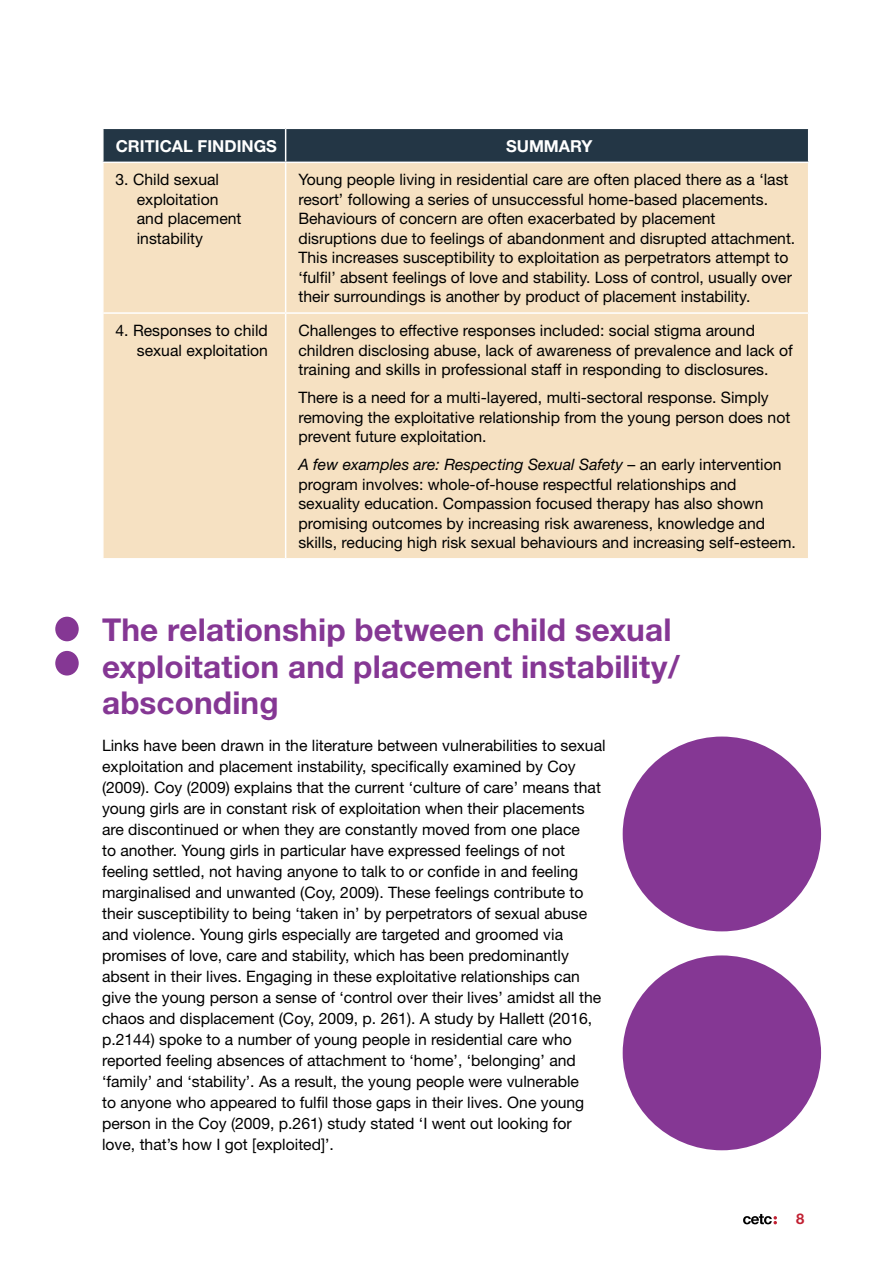
<style>
.page{position:relative;width:893px;height:1263px;background:#fff}
.page>*{position:absolute;margin:0;border:0;box-sizing:border-box;transform-origin:0 0}
.t1{font:700 31.5px/36.3px "Helvetica Neue";letter-spacing:.005em;color:#853794}
.t2{font:700 16.5px "Helvetica Neue";color:#fff}
.t3{font:15.75px/21px "Helvetica Neue";color:#000}
.t4{font:700 14.7px "Helvetica Neue";color:#c12032}
.s1{font-style:italic}
</style>
<div class="page">
<svg style="left:743px;top:1214px;width:34px;height:10px"></svg>
<div style="left:104px;top:129px;width:704px;height:33px;background:#233645"></div>
<div style="left:104px;top:163px;width:704px;height:395px;background:#f6e1c2"></div>
<hr style="left:285px;top:163px;width:1px;height:149px;background:#fff">
<hr style="left:102px;top:312px;width:184px;height:2px;background:#fff">
<hr style="left:286px;top:312px;width:523px;height:2px;background:#fff">
<hr style="left:285px;top:314px;width:1px;height:244px;background:#fff">
<hr style="left:285px;top:129px;width:1px;height:33px;background:#fff">
<div style="left:55px;top:617px;width:24px;height:24px;background:#853794;border-radius:50%"></div>
<div style="left:55px;top:651px;width:24px;height:24px;background:#853794;border-radius:50%"></div>
<div style="left:623px;top:736px;width:198px;height:195px;background:#853794;border-radius:50%"></div>
<div style="left:623px;top:955px;width:198px;height:195px;background:#853794;border-radius:50%"></div>
<p class="t2" style="left:116px;top:136px;width:163px">CRITICAL FINDINGS</p>
<p class="t2" style="left:506px;top:136px;width:88px">SUMMARY</p>
<p class="t3" style="left:137px;top:170px;width:106px;line-height:19.5px;text-indent:-21px">3. Child sexual exploitation and placement instability</p>
<p class="t3" style="left:298px;top:170px;width:498px;line-height:19.5px">Young people living in residential care are often placed there as a ‘last resort’ following a series of unsuccessful home-based placements.<br>Behaviours of concern are often exacerbated by placement disruptions due to feelings of abandonment and disrupted attachment.<br>This increases susceptibility to exploitation as perpetrators attempt to ‘fulfil’ absent feelings of love and stability. Loss of control, usually over their surroundings is another by product of placement instability.</p>
<p class="t3" style="left:116px;top:321px;width:154px;line-height:19.5px;text-align:right">4. Responses to child sexual exploitation</p>
<p class="t3" style="left:298px;top:321px;width:496px;line-height:19.5px">Challenges to effective responses included: social stigma around children disclosing abuse, lack of awareness of prevalence and lack of training and skills in professional staff in responding to disclosures.</p>
<p class="t3" style="left:298px;top:388px;width:493px;line-height:19.5px">There is a need for a multi-layered, multi-sectoral response. Simply removing the exploitative relationship from the young person does not prevent future exploitation.</p>
<p class="t3" style="left:298px;top:455px;width:499px;line-height:19.5px"><span class="s1">A few examples are: Respecting Sexual Safety</span> – an early intervention program involves: whole-of-house respectful relationships and sexuality education. Compassion focused therapy has also shown promising outcomes by increasing risk awareness, knowledge and skills, reducing high risk sexual behaviours and increasing self-esteem.</p>
<p class="t1" style="left:102px;top:611px;width:579px">The relationship between child sexual exploitation and placement instability/ absconding</p>
<p class="t3" style="left:102px;top:735px;width:505px">Links have been drawn in the literature between vulnerabilities to sexual exploitation and placement instability, specifically examined by Coy (2009). Coy (2009) explains that the current ‘culture of care’ means that young girls are in constant risk of exploitation when their placements are discontinued or when they are constantly moved from one place<br>to another. Young girls in particular have expressed feelings of not feeling settled, not having anyone to talk to or confide in and feeling marginalised and unwanted (Coy, 2009). These feelings contribute to their susceptibility to being ‘taken in’ by perpetrators of sexual abuse and violence. Young girls especially are targeted and groomed via promises of love, care and stability, which has been predominantly absent in their lives. Engaging in these exploitative relationships can give the young person a sense of ‘control over their lives’ amidst all the chaos and displacement (Coy, 2009, p. 261). A study by Hallett (2016, p.2144) spoke to a number of young people in residential care who reported feeling absences of attachment to ‘home’, ‘belonging’ and ‘family’ and ‘stability’. As a result, the young people were vulnerable<br>to anyone who appeared to fulfil those gaps in their lives. One young person in the Coy (2009, p.261) study stated ‘I went out looking for love, that’s how I got [exploited]’.</p>
<p class="t4" style="left:796px;top:1210px;width:10px">8</p>
</div>
